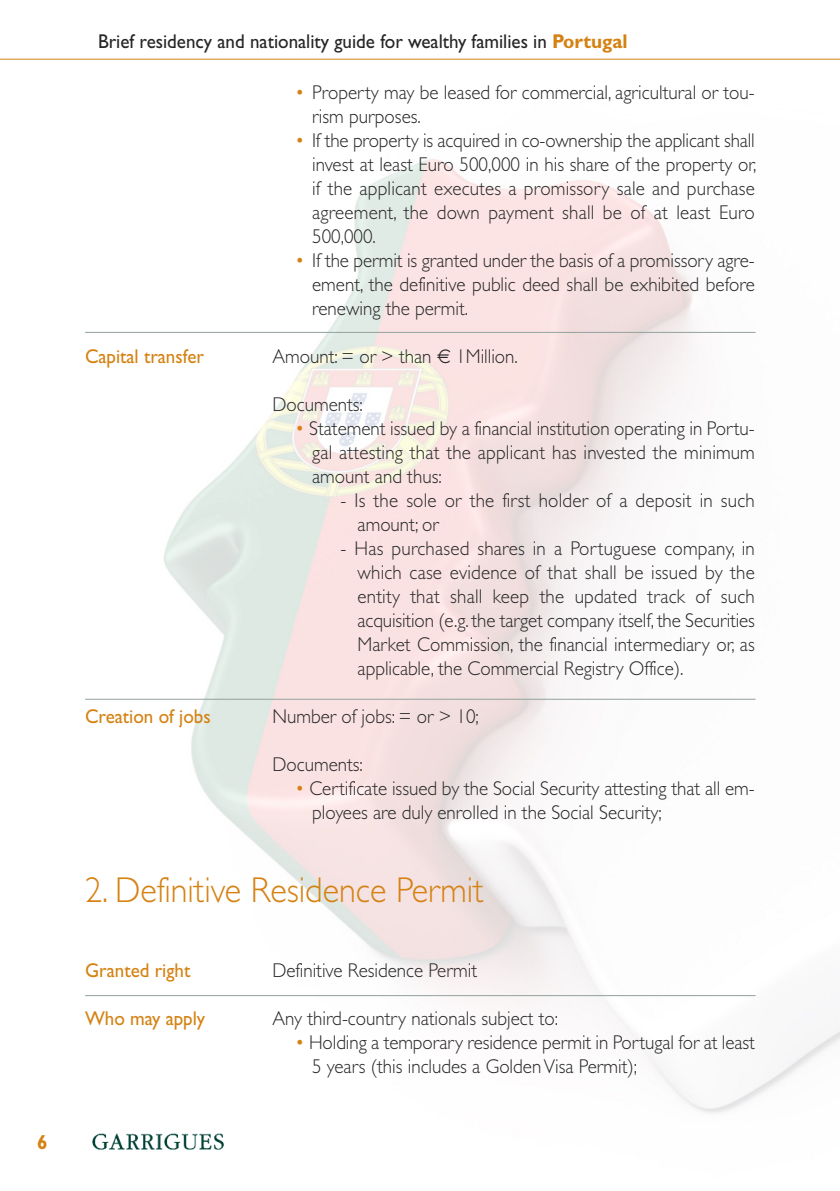
<style>
.page{position:relative;width:840px;height:1191px;background:#fff}
.page>*{position:absolute;margin:0;border:0;box-sizing:border-box;transform-origin:0 0}
.t1{font:300 36px "Gill Sans";color:#d58213;scale:.95 1}
.t2{font:300 20px/24px "Gill Sans";color:#272627;scale:.95 1}
.t3{font:20px "Gill Sans";color:#272627;scale:.95 1}
.t4{font:20px "Gill Sans";color:#d58213;scale:.95 1}
.t5{font:700 20px "Gill Sans";color:#d58213;scale:.95 1}
.s1{font-weight:700;color:#d58213}
.s2{color:#d58213}
</style>
<div class="page">
<hr style="left:0;top:59px;width:839px;height:1px;background:#d58213">
<img style="left:92px;top:1133px;width:132px;height:18px">
<hr style="left:85px;top:332px;width:670px;height:1px;background:#92a29e">
<hr style="left:85px;top:698px;width:670px;height:1px;background:#92a29e">
<hr style="left:85px;top:995px;width:670px;height:1px;background:#92a29e">
<svg style="left:437px;top:349px;width:13px;height:14px"></svg>
<p class="t5" style="left:37px;top:1134px;width:13px">6</p>
<p class="t3" style="left:98px;top:34px;width:558px">Brief residency and nationality guide for wealthy families in <span class="s1">Portugal</span></p>
<p class="t2" style="left:312px;top:82px;width:467px;text-indent:-17px"><span class="s2">•</span> Property may be leased for commercial, agricultural or tou&shy;rism purposes.</p>
<p class="t2" style="left:312px;top:130px;width:469px;text-align:justify;text-indent:-17px"><span class="s2">•</span> If the property is acquired in co-ownership the applicant shall invest at least Euro 500,000 in his share of the property or, if the applicant executes a promissory sale and purchase agreement, the down payment shall be of at least Euro 500,000.</p>
<p class="t2" style="left:312px;top:250px;width:467px;text-align:justify;text-indent:-17px"><span class="s2">•</span> If the permit is granted under the basis of a promissory agre&shy;ement, the definitive public deed shall be exhibited before renewing the permit.</p>
<p class="t4" style="left:85px;top:348px;width:126px">Capital transfer</p>
<p class="t2" style="left:272px;top:346px;width:260px">Amount: = or &gt; than 1Million.</p>
<p class="t2" style="left:272px;top:394px;width:97px">Documents:</p>
<p class="t2" style="left:312px;top:418px;width:467px;text-align:justify;text-indent:-17px"><span class="s2">•</span> Statement issued by a financial institution operating in Portu&shy;gal attesting that the applicant has invested the minimum amount and thus:</p>
<p class="t2" style="left:357px;top:490px;width:419px;text-indent:-17px">- Is the sole or the first holder of a deposit in such amount; or</p>
<p class="t2" style="left:357px;top:538px;width:419px;text-align:justify;text-indent:-17px">- Has purchased shares in a Portuguese company, in which case evidence of that shall be issued by the entity that shall keep the updated track of such acquisition (e.g. the target company itself, the Securities Market Commission, the financial intermediary or, as applicable, the Commercial Registry Office).</p>
<p class="t4" style="left:85px;top:708px;width:134px">Creation of jobs</p>
<p class="t2" style="left:272px;top:706px;width:219px">Number of jobs: = or &gt; 10;</p>
<p class="t2" style="left:272px;top:754px;width:97px">Documents:</p>
<p class="t2" style="left:312px;top:778px;width:467px;text-indent:-17px"><span class="s2">•</span> Certificate issued by the Social Security attesting that all em&shy;ployees are duly enrolled in the Social Security;</p>
<h1 class="t1" style="left:85px;top:876px;width:420px">2. Definitive Residence Permit</h1>
<p class="t4" style="left:85px;top:963px;width:112px">Granted right</p>
<p class="t2" style="left:272px;top:960px;width:217px">Definitive Residence Permit</p>
<p class="t4" style="left:85px;top:1011px;width:128px">Who may apply</p>
<p class="t2" style="left:272px;top:1008px;width:302px">Any third-country nationals subject to:</p>
<p class="t2" style="left:312px;top:1032px;width:467px;text-indent:-17px"><span class="s2">•</span> Holding a temporary residence permit in Portugal for at least<br>5 years (this includes a GoldenVisa Permit);</p>
</div>
